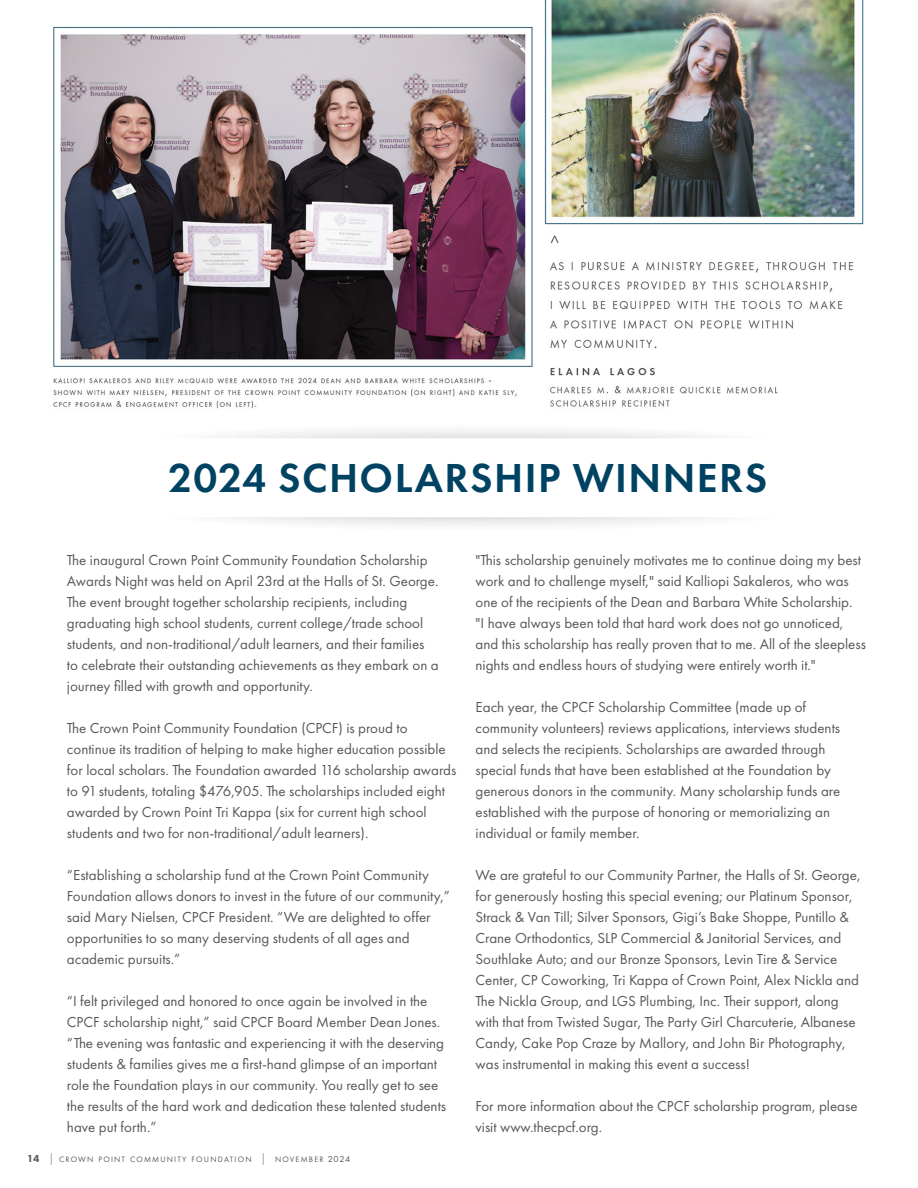
<style>
.page{position:relative;width:918px;height:1188px;background:#fff}
.page>*{position:absolute;margin:0;border:0;box-sizing:border-box;transform-origin:0 0}
.t1{font:600 42px "Futura PT";letter-spacing:.035em;color:#004262}
.t2{font:15px/21px "Futura PT";color:#57585a}
.t3{font:8.1px "Futura PT";letter-spacing:.145em;color:#57585a}
.s1{font-weight:800;font-size:10.5px}
.s2{font-weight:300;font-size:11.7px}
.s3{font-size:9px}
</style>
<div class="page">
<svg style="left:219px;top:430px;width:502px;height:8px"></svg>
<svg style="left:220px;top:517px;width:492px;height:9px"></svg>
<img style="left:53px;top:0;width:811px;height:409px">
<p class="t1" style="left:169px;top:451px;width:600px">2024 SCHOLARSHIP WINNERS</p>
<p class="t2" style="left:67px;top:549px;width:373px">The inaugural Crown Point Community Foundation Scholarship<br>Awards Night was held on April 23rd at the Halls of St. George.<br>The event brought together scholarship recipients, including</p>
<p class="t2" style="left:67px;top:612px;width:373px">graduating high school students, current college/trade school students, and non-traditional/adult learners, and their families to celebrate their outstanding achievements as they embark on a journey filled with growth and opportunity.</p>
<p class="t2" style="left:67px;top:717px;width:342px">The Crown Point Community Foundation (CPCF) is proud to</p>
<p class="t2" style="left:67px;top:738px;width:391px">continue its tradition of helping to make higher education possible for local scholars. The Foundation awarded 116 scholarship awards to 91 students, totaling $476,905. The scholarships included eight awarded by Crown Point Tri Kappa (six for current high school</p>
<p class="t2" style="left:67px;top:822px;width:303px">students and two for non-traditional/adult learners).</p>
<p class="t2" style="left:67px;top:864px;width:385px">“Establishing a scholarship fund at the Crown Point Community<br>Foundation allows donors to invest in the future of our community,” said Mary Nielsen, CPCF President. “We are delighted to offer</p>
<p class="t2" style="left:67px;top:927px;width:344px">opportunities to so many deserving students of all ages and</p>
<p class="t2" style="left:67px;top:948px;width:115px">academic pursuits.”</p>
<p class="t2" style="left:67px;top:990px;width:381px">“I felt privileged and honored to once again be involved in the CPCF scholarship night,” said CPCF Board Member Dean Jones. “The evening was fantastic and experiencing it with the deserving students &amp; families gives me a first-hand glimpse of an important role the Foundation plays in our community. You really get to see the results of the hard work and dedication these talented students have put forth.”</p>
<p class="t3" style="left:27px;top:1154px;width:325px"><span class="s1">14</span> <span class="s2">|</span> CROWN POINT COMMUNITY FOUNDATION <span class="s2">|</span> NOVEMBER <span class="s3">2024</span></p>
<p class="t2" style="left:476px;top:549px;width:387px">"This scholarship genuinely motivates me to continue doing my best work and to challenge myself," said Kalliopi Sakaleros, who was one of the recipients of the Dean and Barbara White Scholarship.</p>
<p class="t2" style="left:476px;top:612px;width:392px">"I have always been told that hard work does not go unnoticed, and this scholarship has really proven that to me. All of the sleepless nights and endless hours of studying were entirely worth it."</p>
<p class="t2" style="left:476px;top:696px;width:332px">Each year, the CPCF Scholarship Committee (made up of</p>
<p class="t2" style="left:476px;top:717px;width:366px">community volunteers) reviews applications, interviews students</p>
<p class="t2" style="left:476px;top:738px;width:352px">and selects the recipients. Scholarships are awarded through</p>
<p class="t2" style="left:476px;top:759px;width:366px">special funds that have been established at the Foundation by generous donors in the community. Many scholarship funds are established with the purpose of honoring or memorializing an</p>
<p class="t2" style="left:476px;top:822px;width:166px">individual or family member.</p>
<p class="t2" style="left:476px;top:864px;width:386px">We are grateful to our Community Partner, the Halls of St. George, for generously hosting this special evening; our Platinum Sponsor, Strack &amp; Van Till; Silver Sponsors, Gigi’s Bake Shoppe, Puntillo &amp; Crane Orthodontics, SLP Commercial &amp; Janitorial Services, and Southlake Auto; and our Bronze Sponsors, Levin Tire &amp; Service Center, CP Coworking, Tri Kappa of Crown Point, Alex Nickla and The Nickla Group, and LGS Plumbing, Inc. Their support, along with that from Twisted Sugar, The Party Girl Charcuterie, Albanese Candy, Cake Pop Craze by Mallory, and John Bir Photography, was instrumental in making this event a success!</p>
<p class="t2" style="left:476px;top:1095px;width:384px">For more information about the CPCF scholarship program, please visit www.thecpcf.org.</p>
</div>
